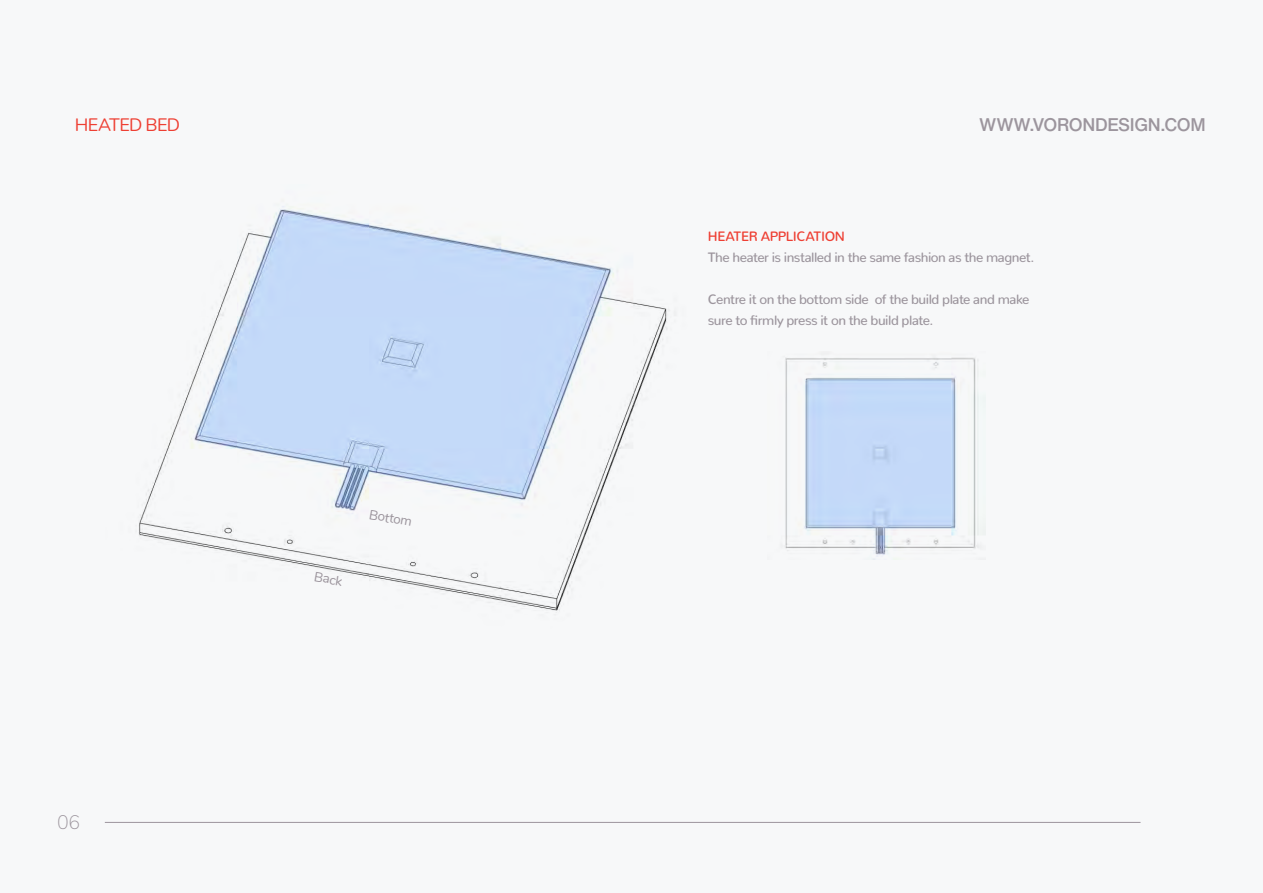
<style>
.page{position:relative;width:1263px;height:893px;background:#f7f8f9}
.page>*{position:absolute;margin:0;border:0;box-sizing:border-box;transform-origin:0 0}
.t1{font:200 19.5px "Nunito";color:#9c959d}
.t2{font:500 18px "Helvetica Now Text";letter-spacing:-.025em;color:#9c959d}
.Page_Title{font:18px "Nunito";letter-spacing:-.035em;color:#ee3f33}
.Info_Text{font:500 13.5px/21px "Nunito";letter-spacing:-.035em;color:#9c959d}
.Info_Header{font:500 13.5px "Nunito";letter-spacing:-.025em;color:#ee3f33}
.Normal_Text_01{font:13.5px "Nunito";color:#9c959d}
</style>
<div class="page">
<hr style="left:105px;top:822px;width:1035px;height:1px;background:#9c959d">
<img style="left:139px;top:206px;width:528px;height:405px">
<img style="left:785px;top:357px;width:194px;height:203px">
<p class="Page_Title" style="left:75px;top:111px;width:107px">HEATED BED</p>
<h1 class="t1" style="left:57px;top:808px;width:25px">06</h1>
<p class="Normal_Text_01" style="left:316px;top:566px;width:30px;rotate:10deg">Back</p>
<p class="Normal_Text_01" style="left:371px;top:504px;width:45px;rotate:10deg">Bottom</p>
<h2 class="t2" style="left:979px;top:111px;width:228px">WWW.VORONDESIGN.COM</h2>
<p class="Info_Header" style="left:708px;top:225px;width:139px">HEATER APPLICATION</p>
<p class="Info_Text" style="left:708px;top:245px;width:328px">The heater is installed in the same fashion as the magnet.</p>
<p class="Info_Text" style="left:708px;top:287px;width:323px">Centre it on the bottom side of the build plate and make sure to firmly press it on the build plate.</p>
</div>
